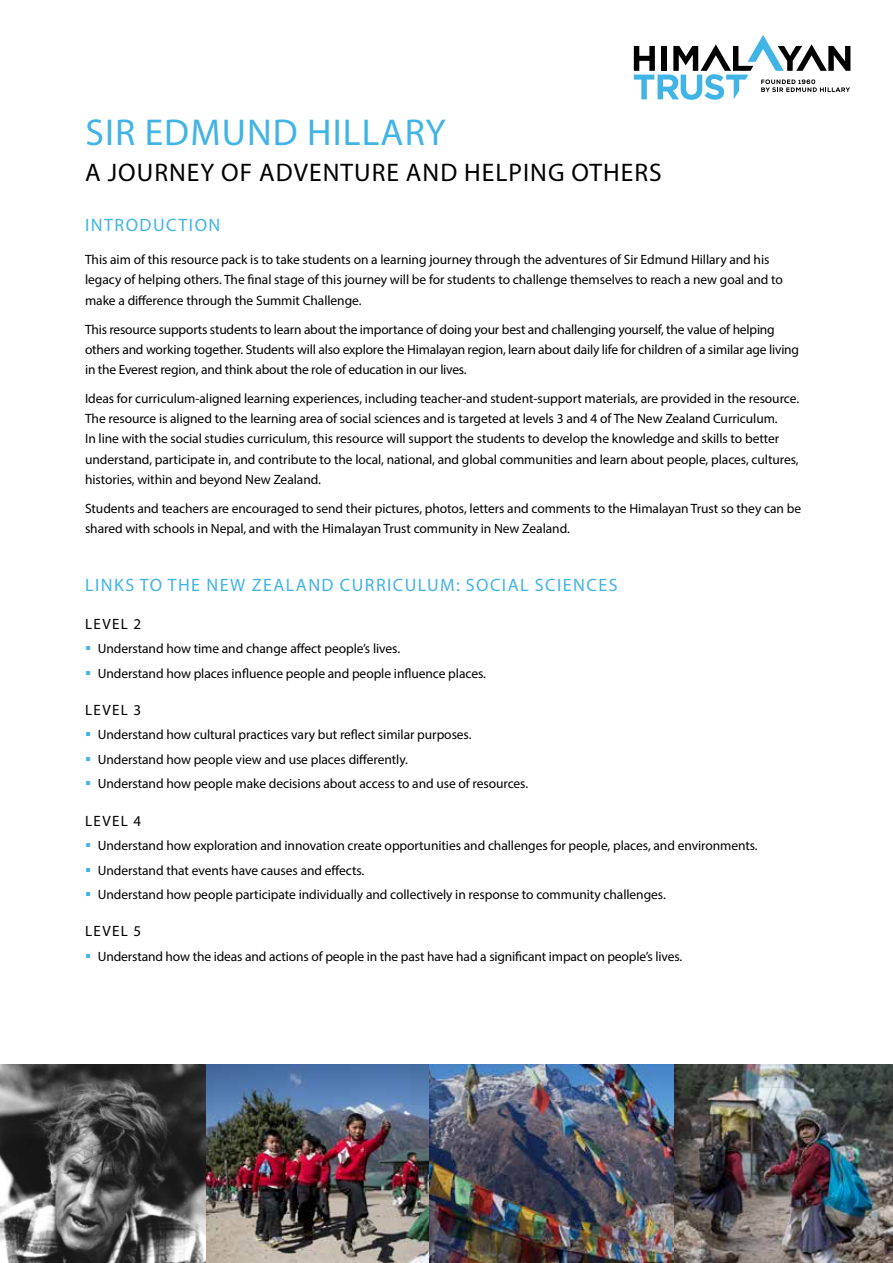
<style>
.page{position:relative;width:893px;height:1263px;background:#fff}
.page>*{position:absolute;margin:0;border:0;box-sizing:border-box;transform-origin:0 0}
.t1{font:37.5px "Myriad Pro";letter-spacing:.03em;color:#40b4e5}
.t2{font:25.5px "Myriad Pro";letter-spacing:.04em;color:#000}
.t3{font:18px "Myriad Pro";letter-spacing:.08em;color:#40b4e5}
.t4{font:15px "Myriad Pro";letter-spacing:.09em;color:#000}
.t5{font:13.5px/20.2px "Myriad Pro";letter-spacing:-.005em;color:#000}
</style>
<div class="page">
<img style="left:0;top:1064px;width:206px;height:199px">
<img style="left:206px;top:1064px;width:687px;height:199px">
<svg style="left:634px;top:35px;width:216px;height:65px"></svg>
<h1 class="t1" style="left:85px;top:109px;width:362px">SIR EDMUND HILLARY</h1>
<h2 class="t2" style="left:85px;top:157px;width:578px">A JOURNEY OF ADVENTURE AND HELPING OTHERS</h2>
<h3 class="t3" style="left:85px;top:214px;width:137px">INTRODUCTION</h3>
<p class="t5" style="left:85px;top:249px;width:699px">This aim of this resource pack is to take students on a learning journey through the adventures of Sir Edmund Hillary and his legacy of helping others. The final stage of this journey will be for students to challenge themselves to reach a new goal and to make a difference through the Summit Challenge.</p>
<p class="t5" style="left:85px;top:319px;width:716px">This resource supports students to learn about the importance of doing your best and challenging yourself, the value of helping others and working together. Students will also explore the Himalayan region, learn about daily life for children of a similar age living in the Everest region, and think about the role of education in our lives.</p>
<p class="t5" style="left:85px;top:388px;width:716px">Ideas for curriculum-aligned learning experiences, including teacher-and student-support materials, are provided in the resource.<br>The resource is aligned to the learning area of social sciences and is targeted at levels 3 and 4 of The New Zealand Curriculum.<br>In line with the social studies curriculum, this resource will support the students to develop the knowledge and skills to better understand, participate in, and contribute to the local, national, and global communities and learn about people, places, cultures, histories, within and beyond New Zealand.</p>
<p class="t5" style="left:85px;top:498px;width:717px">Students and teachers are encouraged to send their pictures, photos, letters and comments to the Himalayan Trust so they can be shared with schools in Nepal, and with the Himalayan Trust community in New Zealand.</p>
<h3 class="t3" style="left:85px;top:574px;width:534px">LINKS TO THE NEW ZEALAND CURRICULUM: SOCIAL SCIENCES</h3>
<p class="t4" style="left:85px;top:614px;width:57px">LEVEL 2</p>
<p class="t5" style="left:98px;top:636px;width:390px;line-height:24.5px">Understand how time and change affect people’s lives.<br>Understand how places influence people and people influence places.</p>
<p class="t4" style="left:85px;top:700px;width:57px">LEVEL 3</p>
<p class="t5" style="left:98px;top:722px;width:432px;line-height:24.5px">Understand how cultural practices vary but reflect similar purposes.<br>Understand how people view and use places differently.<br>Understand how people make decisions about access to and use of resources.</p>
<p class="t4" style="left:85px;top:811px;width:57px">LEVEL 4</p>
<p class="t5" style="left:98px;top:833px;width:661px;line-height:24.5px">Understand how exploration and innovation create opportunities and challenges for people, places, and environments.<br>Understand that events have causes and effects.<br>Understand how people participate individually and collectively in response to community challenges.</p>
<p class="t4" style="left:85px;top:922px;width:57px">LEVEL 5</p>
<p class="t5" style="left:98px;top:946px;width:586px">Understand how the ideas and actions of people in the past have had a significant impact on people’s lives.</p>
</div>
